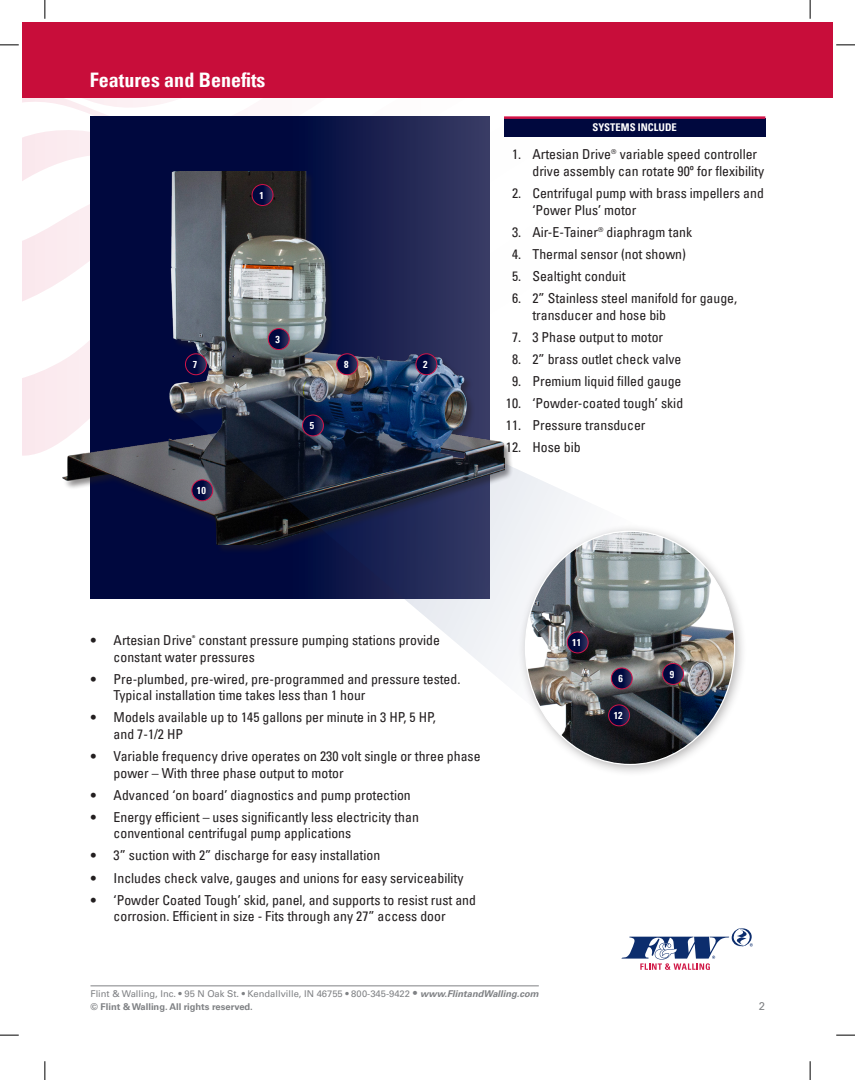
<style>
.page{position:relative;width:855px;height:1080px;background:#fff}
.page>*{position:absolute;margin:0;border:0;box-sizing:border-box;transform-origin:0 0}
._1st_Subhead_BStd_16{font:700 condensed 20px "Univers LT Pro";color:#fff}
.t1{font:condensed 13.75px/16.5px "Univers LT Pro";color:#231f20}
.t2{font:11.25px "Univers LT Pro 55 Roman";color:#808285}
.Reversed_Chart_head{font:700 condensed 10.62px "Univers LT Pro";color:#fff}
.t3{font:700 condensed 10px "Univers LT Pro";color:#fff}
.t4{font:9.38px "Univers LT Pro 55 Roman";color:#808285}
.t5{font:700 9.38px "Univers LT Pro 65";color:#808285}
.s1{font-size:11.25px}
.s2{font-family:"Univers LT Pro 65";font-weight:700;font-style:italic}
</style>
<div class="page">
<svg style="left:22px;top:97px;width:795px;height:359px"></svg>
<hr style="left:90px;top:985px;width:449px;height:1px;background:#808285">
<div style="left:22px;top:22px;width:799px;height:75px;background:#c80d3a"></div>
<svg style="left:621px;top:928px;width:132px;height:42px"></svg>
<div style="left:796px;top:22px;width:36px;height:75px;background:#c80d3a"></div>
<svg style="left:90px;top:116px;width:399px;height:482px;background:#0b1345"></svg>
<img style="left:50px;top:172px;width:454px;height:372px">
<svg style="left:252px;top:185px;width:21px;height:20px"></svg>
<div style="left:252px;top:184px;width:21px;height:22px;border:1px solid #d31448;border-radius:50%"></div>
<svg style="left:174px;top:375px;width:508px;height:300px"></svg>
<div style="left:518px;top:524px;width:229px;height:253px;background:#231f20;opacity:.35"></div>
<img style="left:525px;top:531px;width:209px;height:233px">
<svg style="left:268px;top:329px;width:21px;height:20px"></svg>
<div style="left:268px;top:328px;width:21px;height:22px;border:1px solid #d31448;border-radius:50%"></div>
<svg style="left:337px;top:354px;width:21px;height:21px"></svg>
<div style="left:336px;top:354px;width:22px;height:21px;border:1px solid #d31448;border-radius:50%"></div>
<svg style="left:416px;top:354px;width:21px;height:21px"></svg>
<div style="left:416px;top:354px;width:21px;height:21px;border:1px solid #d31448;border-radius:50%"></div>
<svg style="left:302px;top:415px;width:21px;height:21px"></svg>
<div style="left:302px;top:415px;width:21px;height:21px;border:1px solid #d31448;border-radius:50%"></div>
<svg style="left:192px;top:480px;width:21px;height:21px"></svg>
<div style="left:192px;top:480px;width:21px;height:21px;border:1px solid #d31448;border-radius:50%"></div>
<svg style="left:185px;top:354px;width:21px;height:21px"></svg>
<div style="left:185px;top:354px;width:21px;height:21px;border:1px solid #d31448;border-radius:50%"></div>
<svg style="left:567px;top:632px;width:21px;height:21px"></svg>
<div style="left:567px;top:632px;width:21px;height:21px;border:1px solid #d31448;border-radius:50%"></div>
<svg style="left:608px;top:705px;width:21px;height:21px"></svg>
<div style="left:608px;top:705px;width:21px;height:21px;border:1px solid #d31448;border-radius:50%"></div>
<svg style="left:611px;top:668px;width:21px;height:21px"></svg>
<div style="left:611px;top:668px;width:21px;height:21px;border:1px solid #d31448;border-radius:50%"></div>
<svg style="left:662px;top:663px;width:21px;height:21px"></svg>
<div style="left:662px;top:663px;width:21px;height:21px;border:1px solid #d31448;border-radius:50%"></div>
<div style="left:504px;top:118px;width:261px;height:18px;background:#00083e"></div>
<hr style="left:504px;top:116px;width:261px;height:3px;background:#d31448">
<svg style="left:0;top:44px;width:19px;height:2px"></svg>
<svg style="left:836px;top:44px;width:19px;height:2px"></svg>
<svg style="left:0;top:1034px;width:19px;height:2px"></svg>
<svg style="left:836px;top:1034px;width:19px;height:2px"></svg>
<svg style="left:44px;top:0;width:2px;height:19px"></svg>
<svg style="left:44px;top:1061px;width:2px;height:19px"></svg>
<svg style="left:809px;top:0;width:2px;height:19px"></svg>
<svg style="left:809px;top:1061px;width:2px;height:19px"></svg>
<p class="_1st_Subhead_BStd_16" style="left:90px;top:68px;width:177px">Features and Benefits</p>
<p class="t3" style="left:259px;top:189px;width:6px">1</p>
<p class="t3" style="left:193px;top:358px;width:6px">7</p>
<p class="t3" style="left:197px;top:484px;width:10px">10</p>
<p class="t3" style="left:276px;top:333px;width:6px">3</p>
<p class="t3" style="left:310px;top:419px;width:6px">5</p>
<p class="t3" style="left:344px;top:358px;width:6px">8</p>
<p class="t3" style="left:423px;top:358px;width:6px">2</p>
<p class="Reversed_Chart_head" style="left:592px;top:121px;width:86px">SYSTEMS INCLUDE</p>
<p class="t1" style="left:532px;top:146px;width:233px;text-indent:-20px">1. Artesian Drive® variable speed controller drive assembly can rotate 90º for flexibility</p>
<p class="t1" style="left:532px;top:184px;width:233px;text-indent:-20px">2. Centrifugal pump with brass impellers and ‘Power Plus’ motor</p>
<p class="t1" style="left:512px;top:223px;width:182px">3. Air-E-Tainer® diaphragm tank</p>
<p class="t1" style="left:512px;top:245px;width:175px">4. Thermal sensor (not shown)</p>
<p class="t1" style="left:512px;top:267px;width:115px">5. Sealtight conduit</p>
<p class="t1" style="left:532px;top:289px;width:206px;text-indent:-20px">6. 2” Stainless steel manifold for gauge, transducer and hose bib</p>
<p class="t1" style="left:512px;top:328px;width:153px">7. 3 Phase output to motor</p>
<p class="t1" style="left:512px;top:350px;width:171px">8. 2” brass outlet check valve</p>
<p class="t1" style="left:512px;top:372px;width:171px">9. Premium liquid filled gauge</p>
<p class="t1" style="left:506px;top:394px;width:179px">10. ‘Powder-coated tough’ skid</p>
<p class="t1" style="left:506px;top:417px;width:141px">11. Pressure transducer</p>
<p class="t1" style="left:506px;top:439px;width:76px">12. Hose bib</p>
<p class="t1" style="left:114px;top:631px;width:328px;text-indent:-22px">• Artesian Drive<sup>®</sup> constant pressure pumping stations provide constant water pressures</p>
<p class="t1" style="left:114px;top:670px;width:348px;text-indent:-22px">• Pre-plumbed, pre-wired, pre-programmed and pressure tested.<br>Typical installation time takes less than 1 hour</p>
<p class="t1" style="left:114px;top:709px;width:324px;text-indent:-22px">• Models available up to 145 gallons per minute in 3 HP, 5 HP, and 7-1/2 HP</p>
<p class="t1" style="left:114px;top:747px;width:368px;text-indent:-22px">• Variable frequency drive operates on 230 volt single or three phase power – With three phase output to motor</p>
<p class="t1" style="left:91px;top:786px;width:321px">• Advanced ‘on board’ diagnostics and pump protection</p>
<p class="t1" style="left:114px;top:808px;width:307px;text-indent:-22px">• Energy efficient – uses significantly less electricity than conventional centrifugal pump applications</p>
<p class="t1" style="left:91px;top:847px;width:291px">• 3” suction with 2” discharge for easy installation</p>
<p class="t1" style="left:91px;top:869px;width:374px">• Includes check valve, gauges and unions for easy serviceability</p>
<p class="t1" style="left:91px;top:891px;width:386px;text-align:center">• ‘Powder Coated Tough’ skid, panel, and supports to resist rust and corrosion. Efficient in size - Fits through any 27” access door</p>
<p class="t3" style="left:572px;top:636px;width:10px">11</p>
<p class="t3" style="left:618px;top:672px;width:6px">6</p>
<p class="t3" style="left:613px;top:709px;width:10px">12</p>
<p class="t3" style="left:670px;top:668px;width:6px">9</p>
<p class="t4" style="left:90px;top:987px;width:450px">Flint &amp; Walling, Inc. • 95 N Oak St. • Kendallville, IN 46755 • 800-345-9422 <span class="s1">•</span> <span class="s2">www.FlintandWalling.com</span></p>
<p class="t5" style="left:90px;top:1000px;width:164px">© Flint &amp; Walling. All rights reserved.</p>
<p class="t2" style="left:759px;top:998px;width:8px">2</p>
</div>
